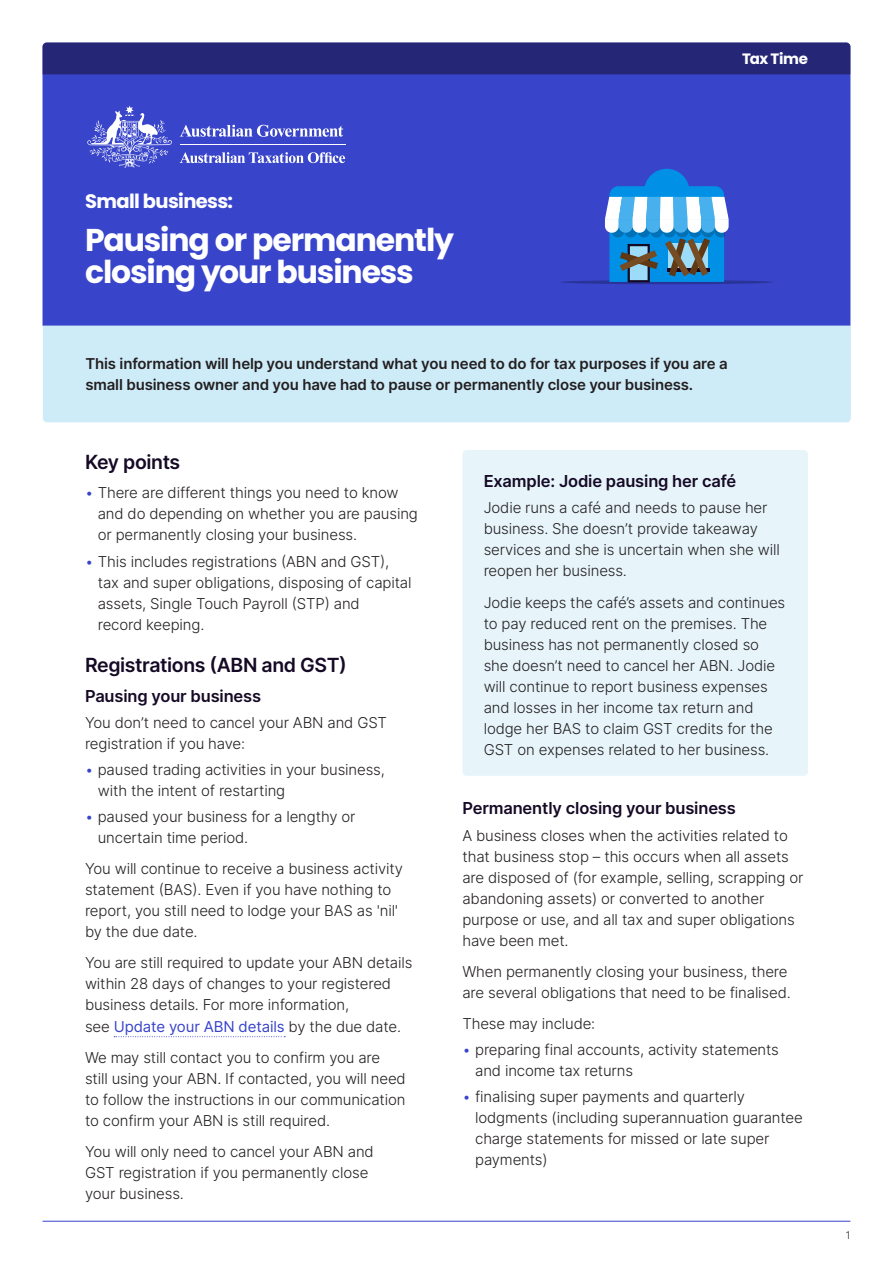
<style>
.page{position:relative;width:893px;height:1263px;background:#fff}
.page>*{position:absolute;margin:0;border:0;box-sizing:border-box;transform-origin:0 0}
.h2_expenses{font:700 31.5px/31.5px "Poppins";letter-spacing:-.035em;color:#fff}
.t1{font:600 19.5px "Inter";letter-spacing:-.02em;color:#150925}
.h2_expenses-2{font:700 19.5px "Poppins";letter-spacing:-.035em;color:#fff}
.t2{font:600 16.5px "Inter";letter-spacing:-.01em;color:#150925}
.t3{font:300 15px/21px "Inter";letter-spacing:-.01em;color:#231f20}
.t4{font:600 15px/21px "Inter";letter-spacing:-.01em;color:#231f20}
.h1_factsheet_header{font:700 15px "Poppins";letter-spacing:-.025em;color:#fff}
.t5{font:300 10.5px "Inter";color:#231f20}
.s1{color:#3844ca}
.s2{font-weight:400;color:#3844ca}
</style>
<div class="page">
<hr style="left:43px;top:1221px;width:807px;height:1px;background:#3844ca">
<div style="left:43px;top:74px;width:807px;height:252px;background:#3844ca"></div>
<svg style="left:180px;top:125px;width:163px;height:12px"></svg>
<svg style="left:87px;top:106px;width:85px;height:62px;background:#656fd6"></svg>
<hr style="left:180px;top:144px;width:165px;height:1px;background:#fff">
<svg style="left:180px;top:152px;width:165px;height:11px"></svg>
<div style="left:43px;top:43px;width:807px;height:31px;background:#262677"></div>
<div style="left:43px;top:326px;width:808px;height:96px;background:#ceebf8"></div>
<svg style="left:114px;top:1036px;width:171px;height:1px"></svg>
<div style="left:462px;top:450px;width:346px;height:326px;background:#e7f5fb;border-radius:4px"></div>
<svg style="left:561px;top:280px;width:212px;height:4px"></svg>
<div style="left:644px;top:169px;width:45px;height:45px;background:#0091e6;border-radius:50%"></div>
<svg style="left:605px;top:186px;width:124px;height:96px"></svg>
<h1 class="h1_factsheet_header" style="left:742px;top:50px;width:67px">Tax Time</h1>
<h2 class="h2_expenses-2" style="left:85px;top:190px;width:149px">Small business:</h2>
<h2 class="h2_expenses" style="left:85px;top:225px;width:371px">Pausing or permanently closing your business</h2>
<p class="t4" style="left:85px;top:353px;width:644px">This information will help you understand what you need to do for tax purposes if you are a small business owner and you have had to pause or permanently close your business.</p>
<h3 class="t1" style="left:85px;top:447px;width:97px">Key points</h3>
<p class="t3" style="left:98px;top:482px;width:322px;text-indent:-13px"><span class="s1">•</span> There are different things you need to know and do depending on whether you are pausing or permanently closing your business.</p>
<p class="t3" style="left:98px;top:550px;width:315px;text-indent:-13px"><span class="s1">•</span> This includes registrations (ABN and GST), tax and super obligations, disposing of capital assets, Single Touch Payroll (STP) and<br>record keeping.</p>
<h3 class="t1" style="left:85px;top:651px;width:263px">Registrations (ABN and GST)</h3>
<h4 class="t2" style="left:85px;top:683px;width:178px">Pausing your business</h4>
<p class="t3" style="left:85px;top:712px;width:304px">You don’t need to cancel your ABN and GST registration if you have:</p>
<p class="t3" style="left:98px;top:759px;width:289px;text-indent:-13px"><span class="s1">•</span> paused trading activities in your business, with the intent of restarting</p>
<p class="t3" style="left:98px;top:806px;width:259px;text-indent:-13px"><span class="s1">•</span> paused your business for a lengthy or uncertain time period.</p>
<p class="t3" style="left:85px;top:858px;width:319px">You will continue to receive a business activity statement (BAS). Even if you have nothing to report, you still need to lodge your BAS as 'nil' by the due date.</p>
<p class="t3" style="left:85px;top:952px;width:329px">You are still required to update your ABN details within 28 days of changes to your registered business details. For more information,<br>see <span class="s2">Update your ABN details</span> by the due date.</p>
<p class="t3" style="left:85px;top:1046px;width:322px">We may still contact you to confirm you are still using your ABN. If contacted, you will need to follow the instructions in our communication to confirm your ABN is still required.</p>
<p class="t3" style="left:85px;top:1141px;width:290px">You will only need to cancel your ABN and<br>GST registration if you permanently close your business.</p>
<h4 class="t2" style="left:484px;top:469px;width:254px">Example: Jodie pausing her café</h4>
<p class="t3" style="left:484px;top:497px;width:298px">Jodie runs a café and needs to pause her business. She doesn’t provide takeaway services and she is uncertain when she will reopen her business.</p>
<p class="t3" style="left:484px;top:591px;width:303px">Jodie keeps the café’s assets and continues to pay reduced rent on the premises. The business has not permanently closed so she doesn’t need to cancel her ABN. Jodie will continue to report business expenses and losses in her income tax return and lodge her BAS to claim GST credits for the GST on expenses related to her business.</p>
<h4 class="t2" style="left:462px;top:796px;width:275px">Permanently closing your business</h4>
<p class="t3" style="left:462px;top:824px;width:343px">A business closes when the activities related to that business stop – this occurs when all assets are disposed of (for example, selling, scrapping or abandoning assets) or converted to another purpose or use, and all tax and super obligations have been met.</p>
<p class="t3" style="left:462px;top:961px;width:330px">When permanently closing your business, there are several obligations that need to be finalised.</p>
<p class="t3" style="left:462px;top:1013px;width:134px">These may include:</p>
<p class="t3" style="left:475px;top:1039px;width:305px;text-indent:-13px"><span class="s1">•</span> preparing final accounts, activity statements and income tax returns</p>
<p class="t3" style="left:475px;top:1086px;width:329px;text-indent:-13px"><span class="s1">•</span> finalising super payments and quarterly lodgments (including superannuation guarantee charge statements for missed or late super payments)</p>
<p class="t5" style="left:846px;top:1228px;width:6px">1</p>
</div>
